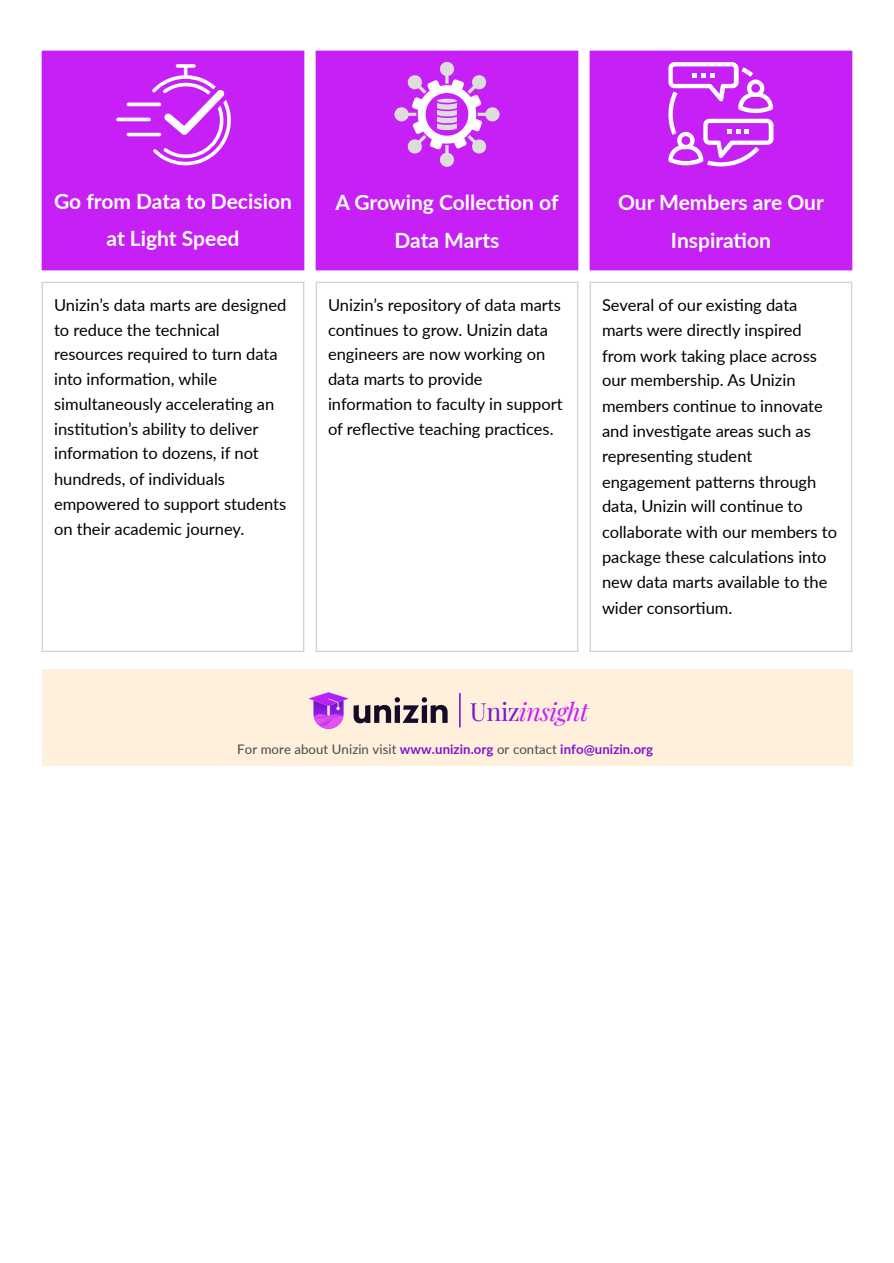
<style>
.page{position:relative;width:894px;height:1263px;background:#fff}
.page>*{position:absolute;margin:0;border:0;box-sizing:border-box;transform-origin:0 0}
.t1{font:italic 25.05px "Playfair Display";letter-spacing:-.02em;color:#c720f7}
.t2{font:700 21px/37.2px "Lato";color:#fff;text-align:center}
.t3{font:16.5px/25.2px "Lato";color:#000}
.t4{font:13.2px "Lato";letter-spacing:.005em;color:#474747}
.s1{font-style:normal;color:#8015d1}
.s2{font-weight:700;color:#8015d1}
</style>
<div class="page">
<div style="left:42px;top:51px;width:810px;height:219px;background:#c720f7"></div>
<svg style="left:43px;top:282px;width:807px;height:370px"></svg>
<svg style="left:116px;top:64px;width:115px;height:101px"></svg>
<svg style="left:394px;top:62px;width:105px;height:104px"></svg>
<svg style="left:668px;top:62px;width:104px;height:104px"></svg>
<hr style="left:42px;top:283px;width:1px;height:368px;background:#d9d9d9">
<hr style="left:303px;top:283px;width:1px;height:368px;background:#d9d9d9">
<hr style="left:42px;top:282px;width:262px;height:1px;background:#d9d9d9">
<hr style="left:42px;top:651px;width:262px;height:1px;background:#d9d9d9">
<hr style="left:315px;top:283px;width:1px;height:368px;background:#d9d9d9">
<hr style="left:577px;top:283px;width:1px;height:368px;background:#d9d9d9">
<hr style="left:315px;top:282px;width:263px;height:1px;background:#d9d9d9">
<hr style="left:315px;top:651px;width:263px;height:1px;background:#d9d9d9">
<hr style="left:589px;top:283px;width:1px;height:368px;background:#d9d9d9">
<hr style="left:850px;top:283px;width:2px;height:368px;background:#d9d9d9">
<hr style="left:589px;top:282px;width:263px;height:1px;background:#d9d9d9">
<hr style="left:589px;top:651px;width:263px;height:1px;background:#d9d9d9">
<div style="left:42px;top:669px;width:810px;height:97px;background:#fef0db"></div>
<hr style="left:459px;top:693px;width:1px;height:34px;background:#8015d1">
<svg style="left:308px;top:692px;width:139px;height:37px"></svg>
<p class="t2" style="left:54px;top:183px;width:239px">Go from Data to Decision at Light Speed</p>
<p class="t2" style="left:335px;top:184px;width:224px">A Growing Collection of<br>Data Marts</p>
<p class="t2" style="left:618px;top:184px;width:207px">Our Members are Our<br>Inspiration</p>
<p class="t3" style="left:54px;top:292px;width:234px">Unizin’s data marts are designed to reduce the technical resources required to turn data into information, while simultaneously accelerating an institution’s ability to deliver information to dozens, if not hundreds, of individuals empowered to support students on their academic journey.</p>
<p class="t3" style="left:328px;top:292px;width:236px;line-height:24.8px">Unizin’s repository of data marts continues to grow. Unizin data engineers are now working on data marts to provide information to faculty in support of reflective teaching practices.</p>
<p class="t3" style="left:602px;top:292px;width:237px">Several of our existi ng data marts were directly inspired from work taking place across our membership. As Unizin members continue to innovate and investigate areas such as representing student engagement patterns through data, Unizin will continue to collaborate with our members to package these calculations into new data marts available to the wider consortium.</p>
<p class="t1" style="left:470px;top:693px;width:120px"><span class="s1">Uniz</span>insight</p>
<p class="t4" style="left:237px;top:740px;width:417px">For more about Unizin visit <span class="s2">www.unizin.org</span> or contact <span class="s2">info@unizin.org</span></p>
</div>
